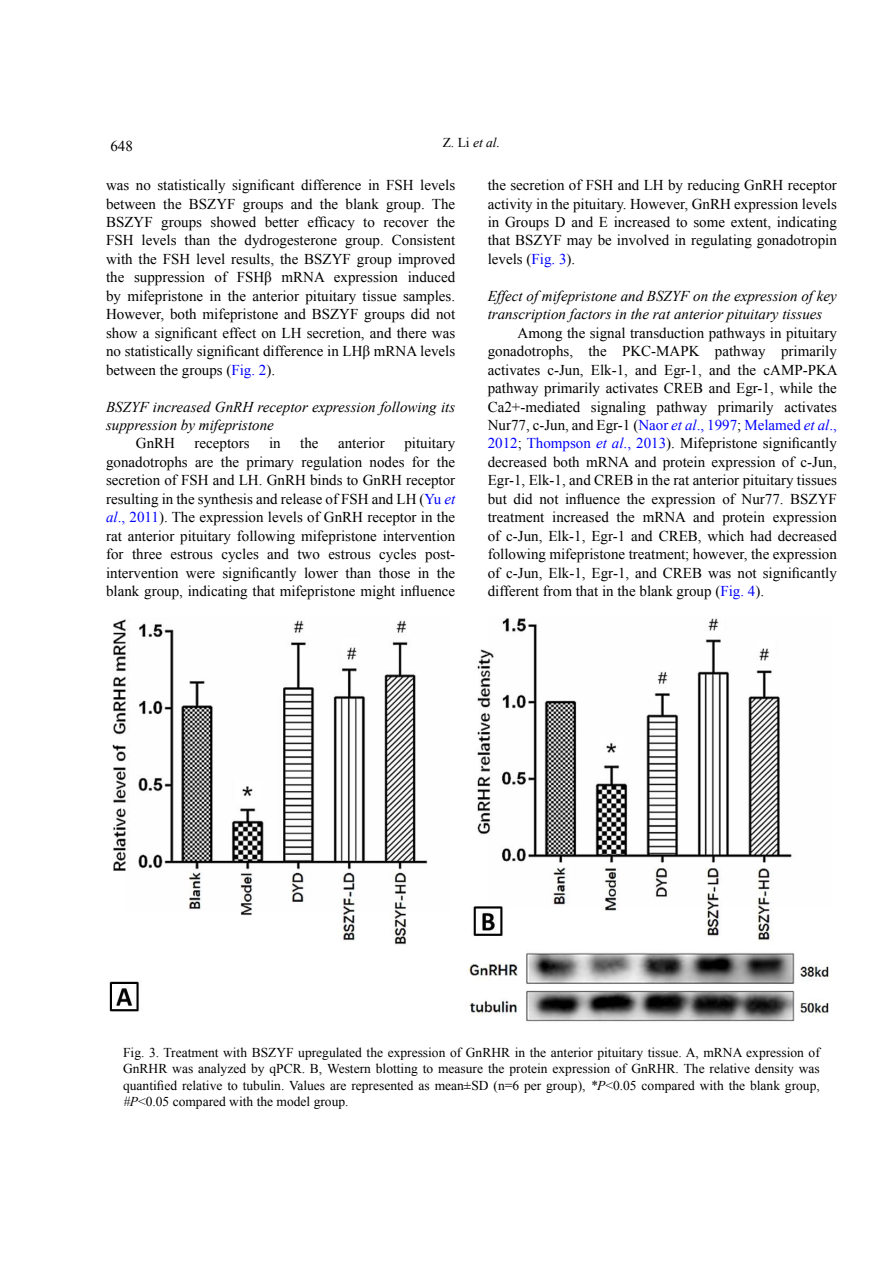
<style>
.page{position:relative;width:893px;height:1263px;background:#fff}
.page>*{position:absolute;margin:0;border:0;box-sizing:border-box;transform-origin:0 0}
.t1{font:15px/18.5px "Times New Roman";color:#000;text-align:justify}
.t2{font:italic 15px/18.5px "Times New Roman";color:#000}
.t3{font:13.5px/16.2px "Times New Roman";color:#000;text-align:justify}
.t4{font:italic 13.5px "Times New Roman";color:#000}
.s1{font-style:normal}
.s2{color:#00f}
.s3{font-style:italic;color:#00f}
.s4{font-style:italic}
</style>
<div class="page">
<img style="left:109px;top:618px;width:720px;height:404px">
<p class="t1" style="left:110px;top:136px;width:24px">648</p>
<p class="t4" style="left:443px;top:133px;width:59px"><span class="s1">Z. Li</span> et al.</p>
<p class="t1" style="left:106px;top:176px;width:351px">was no statistically significant difference in FSH levels between the BSZYF groups and the blank group. The BSZYF groups showed better efficacy to recover the FSH levels than the dydrogesterone group. Consistent with the FSH level results, the BSZYF group improved the suppression of FSHβ mRNA expression induced by mifepristone in the anterior pituitary tissue samples.<br>However, both mifepristone and BSZYF groups did not show a significant effect on LH secretion, and there was no statistically significant difference in LHβ mRNA levels between the groups (<span class="s2">Fig. 2</span>).</p>
<p class="t2" style="left:106px;top:397px;width:351px">BSZYF increased GnRH receptor expression following its suppression by mifepristone</p>
<p class="t1" style="left:136px;top:434px;width:41px">GnRH</p>
<p class="t1" style="left:195px;top:434px;width:56px">receptors</p>
<p class="t1" style="left:269px;top:434px;width:13px">in</p>
<p class="t1" style="left:300px;top:434px;width:20px">the</p>
<p class="t1" style="left:338px;top:434px;width:48px">anterior</p>
<p class="t1" style="left:488px;top:176px;width:351px">the secretion of FSH and LH by reducing GnRH receptor activity in the pituitary. However, GnRH expression levels in Groups D and E increased to some extent, indicating that BSZYF may be involved in regulating gonadotropin levels (<span class="s2">Fig. 3</span>).</p>
<p class="t2" style="left:488px;top:286px;width:351px">Effect of mifepristone and BSZYF on the expression of key transcription factors in the rat anterior pituitary tissues</p>
<p class="t1" style="left:488px;top:323px;width:351px;text-indent:30px">Among the signal transduction pathways in pituitary gonadotrophs, the PKC-MAPK pathway primarily activates c-Jun, Elk-1, and Egr-1, and the cAMP-PKA pathway primarily activates CREB and Egr-1, while the Ca2+-mediated signaling pathway primarily activates Nur77, c-Jun, and Egr-1 (<span class="s2">Naor</span> <span class="s3">et al</span><span class="s2">., 1997</span>; <span class="s2">Melamed</span> <span class="s3">et al</span><span class="s2">., 2012</span>; <span class="s2">Thompson</span> <span class="s3">et al</span><span class="s2">., 2013</span>). Mifepristone significantly decreased both mRNA and protein expression of c-Jun, Egr-1, Elk-1, and CREB in the rat anterior pituitary tissues but did not influence the expression of Nur77. BSZYF treatment increased the mRNA and protein expression of c-Jun, Elk-1, Egr-1 and CREB, which had decreased following mifepristone treatment; however, the expression of c-Jun, Elk-1, Egr-1, and CREB was not significantly different from that in the blank group (<span class="s2">Fig. 4</span>).</p>
<p class="t1" style="left:106px;top:434px;width:351px;text-indent:298px">pituitary gonadotrophs are the primary regulation nodes for the secretion of FSH and LH. GnRH binds to GnRH receptor resulting in the synthesis and release of FSH and LH (<span class="s2">Yu</span> <span class="s3">et al</span><span class="s2">., 2011</span>). The expression levels of GnRH receptor in the rat anterior pituitary following mifepristone intervention for three estrous cycles and two estrous cycles post&shy;intervention were significantly lower than those in the blank group, indicating that mifepristone might influence</p>
<p class="t3" style="left:123px;top:1044px;width:698px">Fig. 3. Treatment with BSZYF upregulated the expression of GnRHR in the anterior pituitary tissue. A, mRNA expression of GnRHR was analyzed by qPCR. B, Western blotting to measure the protein expression of GnRHR. The relative density was quantified relative to tubulin. Values are represented as mean±SD (n=6 per group), <span class="s4">*P</span>&lt;0.05 compared with the blank group, <span class="s4">#P</span>&lt;0.05 compared with the model group.</p>
</div>
